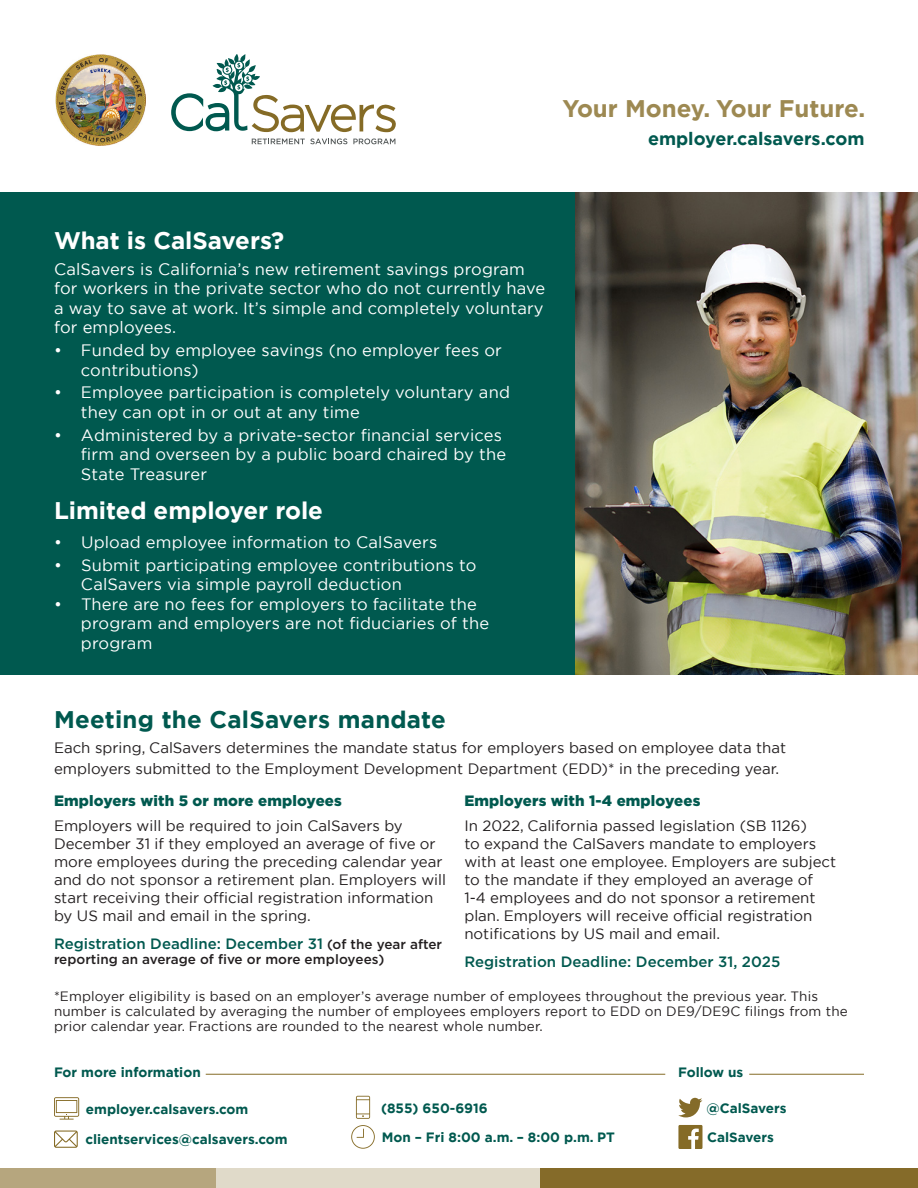
<style>
.page{position:relative;width:918px;height:1188px;background:#fff}
.page>*{position:absolute;margin:0;border:0;box-sizing:border-box;transform-origin:0 0}
.t1{font:700 24px "Gotham";color:#fff}
.t2{font:700 24px "Gotham";letter-spacing:.01em;color:#00594f}
.t3{font:700 24px "Gotham";color:#9d8952}
.t4{font:700 18px "Gotham";color:#00594f}
.t5{font:16.5px/19.5px "Gotham";letter-spacing:.01em;color:#fff}
.t6{font:15px/18px "Gotham";color:#231f20}
.t7{font:500 15px "Gotham";color:#00594f}
.t8{font:900 15px "Gotham";letter-spacing:.01em;color:#00594f}
.t9{font:13.5px/15px "Gotham";letter-spacing:.01em;color:#231f20}
.Body{font:700 13.5px "Gotham";color:#00594f}
.t10{font:500 13.5px "Gotham";color:#231f20}
.s1{font-size:13.5px;color:#231f20}
</style>
<div class="page">
<div style="left:0;top:192px;width:582px;height:483px;background:#00594f"></div>
<img style="left:575px;top:192px;width:343px;height:483px">
<div style="left:216px;top:1169px;width:324px;height:19px;background:#e0dac9"></div>
<div style="left:0;top:1169px;width:216px;height:19px;background:#b6a67e"></div>
<div style="left:540px;top:1169px;width:378px;height:19px;background:#856b29"></div>
<svg style="left:351px;top:1125px;width:24px;height:24px"></svg>
<svg style="left:356px;top:1096px;width:14px;height:23px"></svg>
<svg style="left:54px;top:1097px;width:25px;height:23px"></svg>
<svg style="left:54px;top:1131px;width:24px;height:17px"></svg>
<div style="left:678px;top:1125px;width:24px;height:24px;background:#856b26"></div>
<svg style="left:688px;top:1129px;width:11px;height:20px"></svg>
<svg style="left:678px;top:1098px;width:24px;height:19px"></svg>
<hr style="left:206px;top:1074px;width:459px;height:1px;background:#856b26">
<hr style="left:749px;top:1074px;width:115px;height:1px;background:#856b26">
<svg style="left:171px;top:54px;width:225px;height:78px"></svg>
<svg style="left:252px;top:138px;width:95px;height:6px"></svg>
<svg style="left:353px;top:138px;width:42px;height:6px"></svg>
<img style="left:56px;top:55px;width:90px;height:90px">
<p class="t3" style="left:563px;top:92px;width:304px">Your Money. Your Future.</p>
<p class="t4" style="left:648px;top:127px;width:218px">employer.calsavers.com</p>
<p class="t1" style="left:54px;top:224px;width:232px">What is CalSavers?</p>
<p class="t5" style="left:54px;top:259px;width:493px">CalSavers is California’s new retirement savings program for workers in the private sector who do not currently have a way to save at work. It’s simple and completely voluntary for employees.</p>
<p class="t5" style="left:81px;top:340px;width:422px;text-indent:-27px">• Funded by employee savings (no employer fees or contributions)</p>
<p class="t5" style="left:81px;top:382px;width:430px;text-indent:-27px">• Employee participation is completely voluntary and they can opt in or out at any time</p>
<p class="t5" style="left:81px;top:425px;width:427px;text-indent:-27px">• Administered by a private-sector financial services firm and overseen by a public board chaired by the<br>State Treasurer</p>
<p class="t1" style="left:54px;top:494px;width:270px">Limited employer role</p>
<p class="t5" style="left:54px;top:532px;width:385px">• Upload employee information to CalSavers</p>
<p class="t5" style="left:81px;top:555px;width:397px;text-indent:-27px">• Submit participating employee contributions to<br>CalSavers via simple payroll deduction</p>
<p class="t5" style="left:81px;top:594px;width:410px;text-indent:-27px">• There are no fees for employers to facilitate the program and employers are not fiduciaries of the program</p>
<p class="t2" style="left:54px;top:704px;width:393px">Meeting the CalSavers mandate</p>
<p class="t6" style="left:54px;top:737px;width:734px;line-height:21px">Each spring, CalSavers determines the mandate status for employers based on employee data that employers submitted to the Employment Development Department (EDD)* in the preceding year.</p>
<p class="t8" style="left:54px;top:791px;width:289px">Employers with 5 or more employees</p>
<p class="t6" style="left:54px;top:816px;width:394px">Employers will be required to join CalSavers by December 31 if they employed an average of five or more employees during the preceding calendar year and do not sponsor a retirement plan. Employers will start receiving their official registration information by US mail and email in the spring.</p>
<p class="t7" style="left:54px;top:934px;width:390px">Registration Deadline: December 31 <span class="s1">(of the year after</span></p>
<p class="t10" style="left:54px;top:951px;width:332px">reporting an average of five or more employees)</p>
<p class="t8" style="left:464px;top:791px;width:238px">Employers with 1-4 employees</p>
<p class="t6" style="left:464px;top:816px;width:373px">In 2022, California passed legislation (SB 1126)<br>to expand the CalSavers mandate to employers with at least one employee. Employers are subject to the mandate if they employed an average of 1-4 employees and do not sponsor a retirement plan. Employers will receive official registration notifications by US mail and email.</p>
<p class="t7" style="left:464px;top:952px;width:318px">Registration Deadline: December 31, 2025</p>
<p class="t9" style="left:54px;top:988px;width:795px">*Employer eligibility is based on an employer’s average number of employees throughout the previous year. This number is calculated by averaging the number of employees employers report to EDD on DE9/DE9C filings from the prior calendar year. Fractions are rounded to the nearest whole number.</p>
<p class="Body" style="left:54px;top:1064px;width:148px">For more information</p>
<p class="Body" style="left:678px;top:1064px;width:67px">Follow us</p>
<p class="Body" style="left:86px;top:1100px;width:164px">employer.calsavers.com</p>
<p class="Body" style="left:85px;top:1131px;width:204px">clientservices@calsavers.com</p>
<p class="Body" style="left:381px;top:1099px;width:108px">(855) 650-6916</p>
<p class="Body" style="left:707px;top:1099px;width:82px">@CalSavers</p>
<p class="Body" style="left:382px;top:1128px;width:235px">Mon – Fri 8:00 a.m. – 8:00 p.m. PT</p>
<p class="Body" style="left:707px;top:1128px;width:68px">CalSavers</p>
</div>
